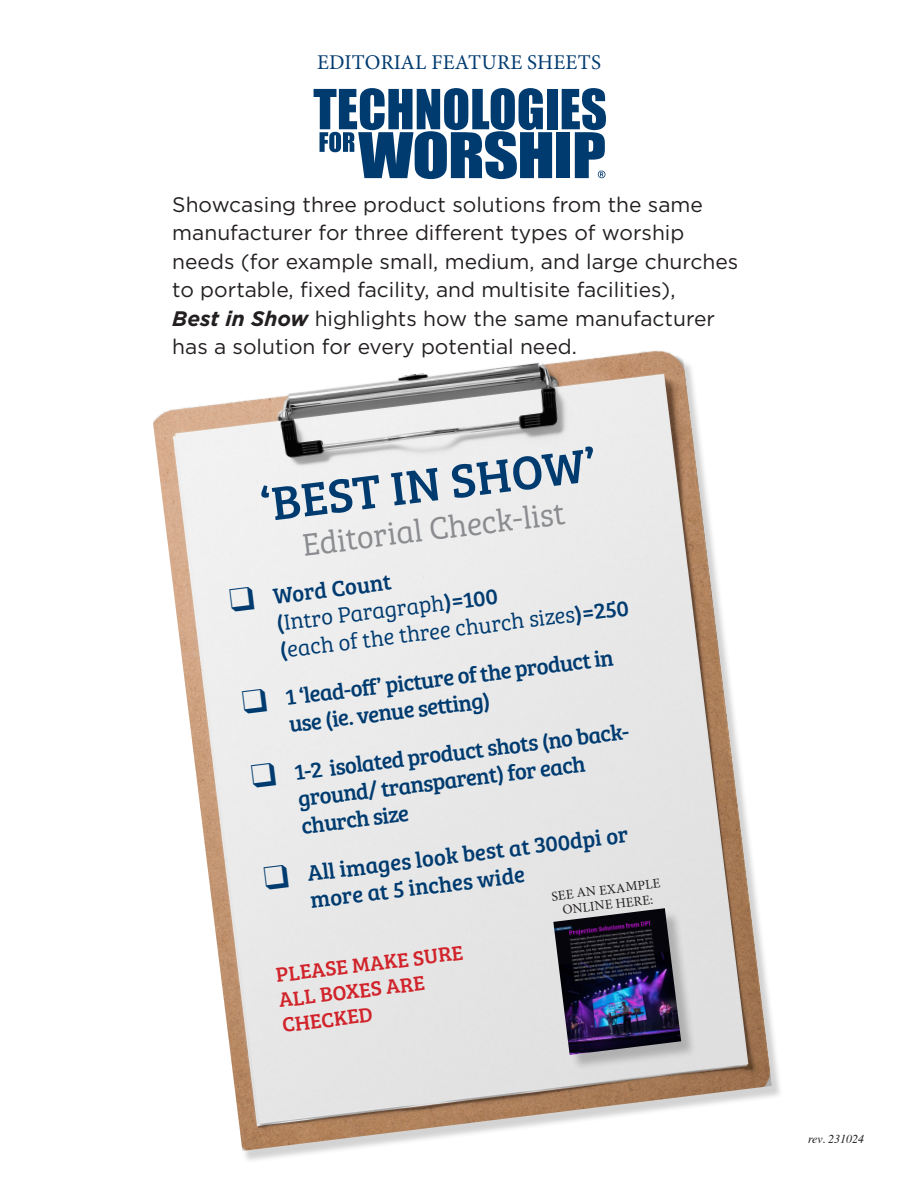
<style>
.page{position:relative;width:918px;height:1188px;background:#fff}
.page>*{position:absolute;margin:0;border:0;box-sizing:border-box;transform-origin:0 0}
.t1{font:48.6px "Bree Serif";color:#003b70}
.t2{font:32.4px "Bree Serif Lt";color:#8a8c8f}
.t3{font:22.65px/27.2px "Bree Serif";color:#003b70}
.t4{font:22.65px/27.2px "Bree Serif Lt";color:#003b70}
.t5{font:21px/28.5px "Gotham";color:#231f20}
.t6{font:21px/25.2px "Bree Serif";color:#d1232a}
.t7{font:21px "Minion Pro";letter-spacing:.01em;color:#003b70}
.t8{font:13.5px/15px "Minion Pro";color:#231f20;text-align:center}
.t9{font:italic 12px "Times";color:#231f20}
.s1{font-weight:700;font-style:italic}
.s2{font-family:"Bree Serif"}
</style>
<div class="page">
<div style="left:547px;top:89px;width:10px;height:40px;background:#003b70"></div>
<div style="left:556px;top:132px;width:14px;height:46px;background:#003b70"></div>
<svg style="left:314px;top:88px;width:238px;height:91px"></svg>
<svg style="left:562px;top:88px;width:44px;height:90px"></svg>
<img style="left:153px;top:350px;width:621px;height:801px">
<div style="left:556px;top:911px;width:141px;height:160px;background:#231f20;opacity:.25"></div>
<img style="left:553px;top:908px;width:128px;height:147px">
<p class="t7" style="left:317px;top:48px;width:286px">EDITORIAL FEATURE SHEETS</p>
<p class="t5" style="left:172px;top:190px;width:568px">Showcasing three product solutions from the same manufacturer for three different types of worship needs (for example small, medium, and large churches to portable, fixed facility, and multisite facilities),<br><span class="s1">Best in Show</span> highlights how the same manufacturer has a solution for every potential need.</p>
<p class="t1" style="left:256px;top:469px;width:340px;rotate:-7deg">‘BEST IN SHOW’</p>
<p class="t2" style="left:300px;top:522px;width:266px;rotate:-7deg">Editorial Check-list</p>
<p class="t4" style="left:272px;top:582px;width:353px;text-indent:-44px;rotate:-7deg">❑ <span class="s2">Word Count<br>(</span>Intro Paragraph<span class="s2">)=100<br>(</span>each of the three church sizes<span class="s2">)=250</span></p>
<p class="t3" style="left:284px;top:683px;width:332px;text-indent:-44px;rotate:-7deg">❑ 1 ‘lead-off ’ picture of the product in use (ie. venue sett ing)</p>
<p class="t3" style="left:293px;top:757px;width:342px;text-indent:-44px;rotate:-7deg">❑ 1-2 isolated product shots (no back&shy;ground/ transparent) for each church size</p>
<p class="t3" style="left:306px;top:859px;width:325px;text-indent:-44px;rotate:-7deg">❑ All images look best at 300dpi or more at 5 inches wide</p>
<p class="t8" style="left:551px;top:889px;width:111px;rotate:-7deg">SEE AN EXAMPLE<br>ONLINE HERE:</p>
<p class="t6" style="left:274px;top:961px;width:190px;rotate:-7deg">PLEASE MAKE SURE<br>ALL BOXES ARE<br>CHECKED</p>
<p class="t9" style="left:808px;top:1129px;width:57px">rev. 231024</p>
</div>
